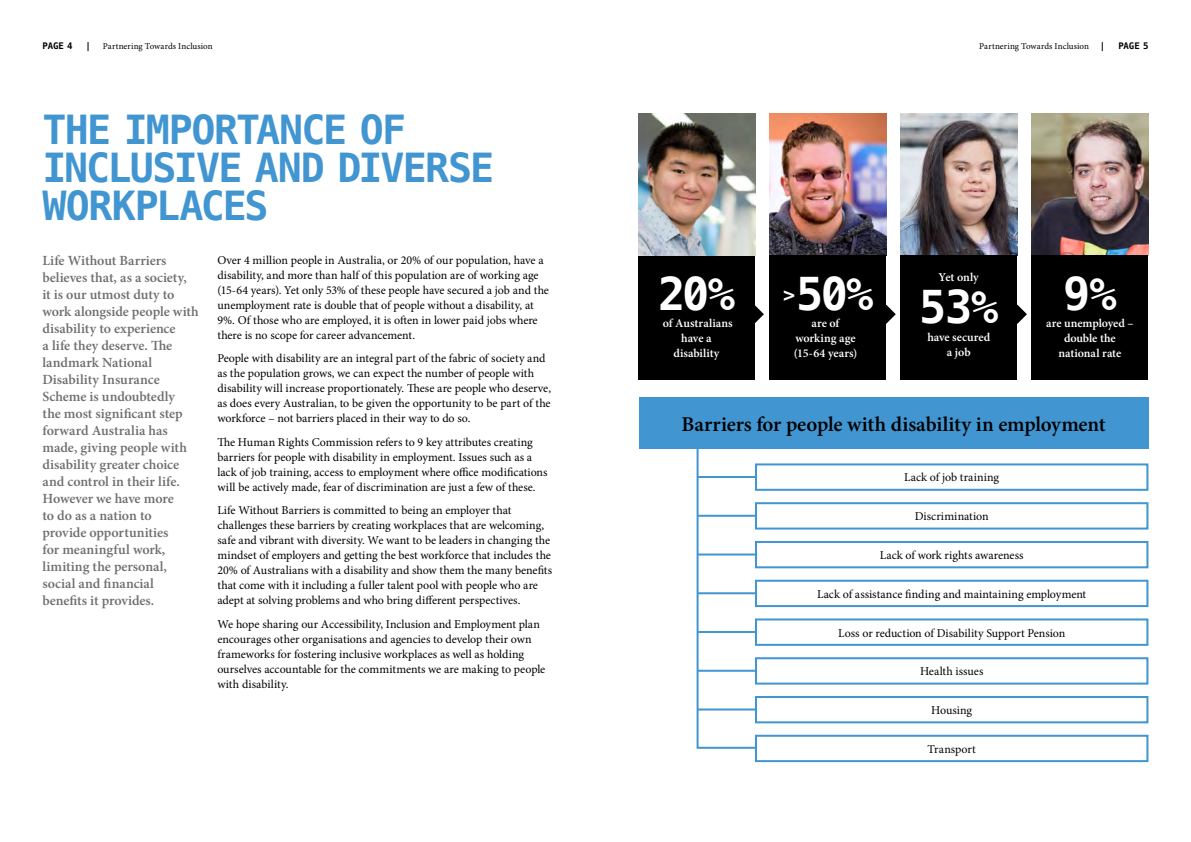
<style>
.page{position:relative;width:1191px;height:842px;background:#fff}
.page>*{position:absolute;margin:0;border:0;box-sizing:border-box;transform-origin:0 0}
.t1{font:700 45.2px "Menlo";color:#fff}
.t2{font:700 40px/38px "Menlo";letter-spacing:-.045em;color:#4195d1}
.t3{font:600 21px "Minion Pro";letter-spacing:-.01em;color:#000}
.t4{font:700 20px "Menlo";color:#fff}
.t5{font:600 14px/17px "Minion Pro";letter-spacing:-.005em;color:#706f6f}
.t6{font:12px/15px "Minion Pro";letter-spacing:-.005em;color:#000}
.t7{font:600 12px/15px "Minion Pro";letter-spacing:-.005em;color:#fff;text-align:center}
.t8{font:9px "Minion Pro";letter-spacing:.005em;color:#000}
.t9{font:700 9px "Menlo";letter-spacing:-.01em;color:#000}
.s1{font-family:"Menlo";font-weight:700}
</style>
<div class="page">
<svg style="left:886px;top:305px;width:9px;height:19px"></svg>
<svg style="left:1017px;top:305px;width:10px;height:19px"></svg>
<svg style="left:755px;top:305px;width:9px;height:18px"></svg>
<svg style="left:696px;top:449px;width:61px;height:300px"></svg>
<div style="left:638px;top:255px;width:117px;height:125px;background:#000"></div>
<img style="left:638px;top:113px;width:117px;height:142px">
<img style="left:900px;top:113px;width:117px;height:142px">
<img style="left:769px;top:113px;width:117px;height:142px">
<img style="left:1031px;top:113px;width:117px;height:142px">
<div style="left:638px;top:398px;width:510px;height:51px;background:#4195d1"></div>
<div style="left:755px;top:463px;width:393px;height:28px;border:2px solid #4195d1"></div>
<div style="left:755px;top:502px;width:393px;height:27px;border:2px solid #4195d1"></div>
<div style="left:755px;top:541px;width:393px;height:27px;border:2px solid #4195d1"></div>
<div style="left:755px;top:580px;width:393px;height:27px;border:2px solid #4195d1"></div>
<div style="left:755px;top:618px;width:393px;height:28px;border:2px solid #4195d1"></div>
<div style="left:755px;top:657px;width:393px;height:28px;border:2px solid #4195d1"></div>
<div style="left:755px;top:696px;width:393px;height:27px;border:2px solid #4195d1"></div>
<div style="left:755px;top:735px;width:393px;height:27px;border:2px solid #4195d1"></div>
<div style="left:769px;top:255px;width:117px;height:125px;background:#000"></div>
<div style="left:900px;top:255px;width:117px;height:125px;background:#000"></div>
<div style="left:1031px;top:255px;width:117px;height:125px;background:#000"></div>
<p class="t9" style="left:43px;top:40px;width:32px">PAGE 4</p>
<p class="t9" style="left:86px;top:40px;width:7px">|</p>
<p class="t8" style="left:103px;top:40px;width:111px">Partnering Towards Inclusion</p>
<p class="t8" style="left:979px;top:40px;width:128px">Partnering Towards Inclusion <span class="s1">|</span></p>
<p class="t9" style="left:1118px;top:40px;width:32px">PAGE 5</p>
<h2 class="t2" style="left:43px;top:112px;width:453px">THE IMPORTANCE OF<br>INCLUSIVE AND DIVERSE<br>WORKPLACES</h2>
<p class="t5" style="left:43px;top:252px;width:158px">Life Without Barriers believes that, as a society,<br>it is our utmost duty to work alongside people with disability to experience<br>a life they deserve. The landmark National<br>Disability Insurance<br>Scheme is undoubtedly<br>the most significant step forward Australia has made, giving people with disability greater choice and control in their life.<br>However we have more<br>to do as a nation to provide opportunities<br>for meaningful work, limiting the personal, social and financial benefits it provides.</p>
<p class="t6" style="left:217px;top:253px;width:333px">Over 4 million people in Australia, or 20% of our population, have a disability, and more than half of this population are of working age (15-64 years). Yet only 53% of these people have secured a job and the unemployment rate is double that of people without a disability, at 9%. Of those who are employed, it is often in lower paid jobs where there is no scope for career advancement.</p>
<p class="t6" style="left:217px;top:351px;width:335px">People with disability are an integral part of the fabric of society and as the population grows, we can expect the number of people with disability will increase proportionately. These are people who deserve, as does every Australian, to be given the opportunity to be part of the workforce – not barriers placed in their way to do so.</p>
<p class="t6" style="left:217px;top:435px;width:332px">The Human Rights Commission refers to 9 key attributes creating barriers for people with disability in employment. Issues such as a lack of job training, access to employment where office modifications will be actively made, fear of discrimination are just a few of these.</p>
<p class="t6" style="left:217px;top:503px;width:336px">Life Without Barriers is committed to being an employer that challenges these barriers by creating workplaces that are welcoming, safe and vibrant with diversity. We want to be leaders in changing the mindset of employers and getting the best workforce that includes the 20% of Australians with a disability and show them the many benefits that come with it including a fuller talent pool with people who are adept at solving problems and who bring different perspectives.</p>
<p class="t6" style="left:217px;top:617px;width:329px">We hope sharing our Accessibility, Inclusion and Employment plan encourages other organisations and agencies to develop their own frameworks for fostering inclusive workplaces as well as holding ourselves accountable for the commitments we are making to people with disability.</p>
<p class="t7" style="left:938px;top:269px;width:42px">Yet only</p>
<h1 class="t1" style="left:658px;top:262px;width:78px">20%</h1>
<h1 class="t1" style="left:796px;top:269px;width:204px">50% 53%</h1>
<h1 class="t1" style="left:1063px;top:262px;width:55px">9%</h1>
<h3 class="t4" style="left:783px;top:281px;width:14px">&gt;</h3>
<p class="t7" style="left:663px;top:316px;width:71px">of Australians have a disability</p>
<p class="t7" style="left:793px;top:316px;width:65px">are of working age (15-64 years)</p>
<p class="t7" style="left:1046px;top:316px;width:89px">are unemployed – double the national rate</p>
<p class="t7" style="left:927px;top:330px;width:64px">have secured a job</p>
<h3 class="t3" style="left:681px;top:410px;width:425px">Barriers for people with disability in employment</h3>
<p class="t6" style="left:904px;top:470px;width:96px">Lack of job training</p>
<p class="t6" style="left:914px;top:509px;width:75px">Discrimination</p>
<p class="t6" style="left:880px;top:548px;width:145px">Lack of work rights awareness</p>
<p class="t6" style="left:817px;top:586px;width:271px">Lack of assistance finding and maintaining employment</p>
<p class="t6" style="left:838px;top:625px;width:229px">Loss or reduction of Disability Support Pension</p>
<p class="t6" style="left:920px;top:664px;width:65px">Health issues</p>
<p class="t6" style="left:931px;top:703px;width:43px">Housing</p>
<p class="t6" style="left:927px;top:741px;width:50px">Transport</p>
</div>
